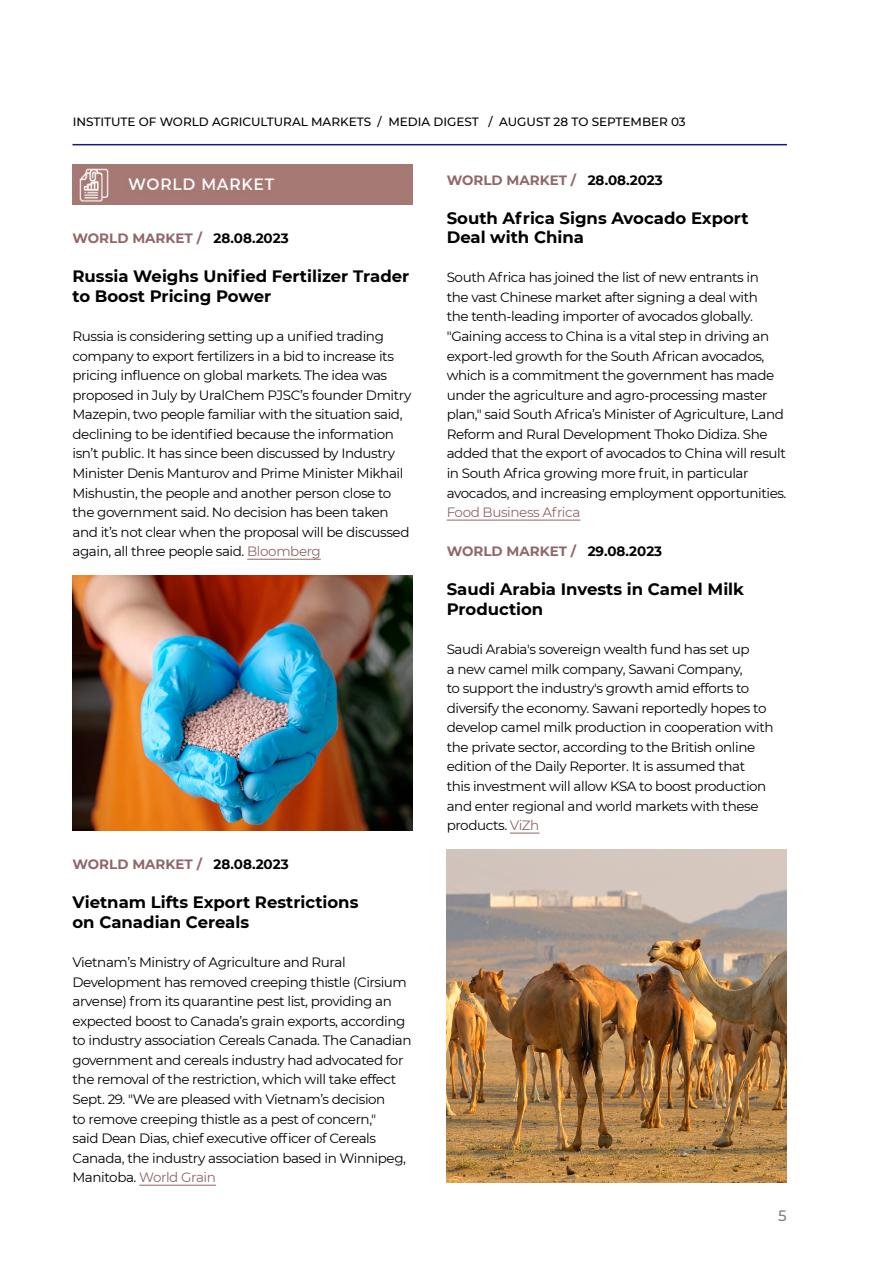
<style>
.page{position:relative;width:893px;height:1263px;background:#fff}
.page>*{position:absolute;margin:0;border:0;box-sizing:border-box;transform-origin:0 0}
.t1{font:700 16.5px/19.5px "Montserrat";color:#000}
.t2{font:500 15px "Montserrat";color:#817f7d}
.t3{font:13.5px/19.5px "Montserrat";letter-spacing:-.03em;color:#000}
.t4{font:700 13.5px "Montserrat";color:#916667}
.t5{font:13.5px "Montserrat";letter-spacing:-.03em;color:#916667}
.t6{font:500 12px "Montserrat";color:#000}
.s1{color:#000}
.s2{color:#916667}
</style>
<div class="page">
<hr style="left:72px;top:144px;width:715px;height:1px;background:#131a7d">
<hr style="left:247px;top:559px;width:74px;height:1px;background:#916667">
<hr style="left:139px;top:1185px;width:77px;height:1px;background:#916667">
<hr style="left:447px;top:520px;width:133px;height:1px;background:#916667">
<svg style="left:510px;top:833px;width:29px;height:1px"></svg>
<img style="left:72px;top:165px;width:340px;height:39px">
<img style="left:72px;top:576px;width:340px;height:254px">
<img style="left:447px;top:850px;width:340px;height:332px">
<p class="t6" style="left:73px;top:113px;width:615px">INSTITUTE OF WORLD AGRICULTURAL MARKETS / MEDIA DIGEST / AUGUST 28 TO SEPTEMBER 03</p>
<p class="t4" style="left:72px;top:229px;width:218px">WORLD MARKET / <span class="s1">28.08.2023</span></p>
<p class="t1" style="left:72px;top:266px;width:338px">Russia Weighs Unified Fertilizer Trader to Boost Pricing Power</p>
<p class="t3" style="left:72px;top:326px;width:340px">Russia is considering setting up a unified trading company to export fertilizers in a bid to increase its pricing influence on global markets. The idea was proposed in July by UralChem PJSC’s founder Dmitry Mazepin, two people familiar with the situation said, declining to be identified because the information isn’t public. It has since been discussed by Industry Minister Denis Manturov and Prime Minister Mikhail Mishustin, the people and another person close to the government said. No decision has been taken and it’s not clear when the proposal will be discussed again, all three people said. <span class="s2">Bloomberg</span></p>
<p class="t4" style="left:72px;top:855px;width:218px">WORLD MARKET / <span class="s1">28.08.2023</span></p>
<p class="t1" style="left:72px;top:892px;width:287px">Vietnam Lifts Export Restrictions on Canadian Cereals</p>
<p class="t3" style="left:72px;top:952px;width:341px">Vietnam’s Ministry of Agriculture and Rural Development has removed creeping thistle (Cirsium arvense) from its quarantine pest list, providing an expected boost to Canada’s grain exports, according to industry association Cereals Canada. The Canadian government and cereals industry had advocated for the removal of the restriction, which will take effect Sept. 29. "We are pleased with Vietnam’s decision<br>to remove creeping thistle as a pest of concern,"<br>said Dean Dias, chief executive officer of Cereals Canada, the industry association based in Winnipeg, Manitoba. <span class="s2">World Grain</span></p>
<p class="t4" style="left:447px;top:170px;width:218px">WORLD MARKET / <span class="s1">28.08.2023</span></p>
<p class="t1" style="left:447px;top:207px;width:303px">South Africa Signs Avocado Export<br>Deal with China</p>
<p class="t3" style="left:447px;top:267px;width:341px">South Africa has joined the list of new entrants in<br>the vast Chinese market after signing a deal with<br>the tenth-leading importer of avocados globally. "Gaining access to China is a vital step in driving an export-led growth for the South African avocados, which is a commitment the government has made under the agriculture and agro-processing master plan," said South Africa’s Minister of Agriculture, Land Reform and Rural Development Thoko Didiza. She added that the export of avocados to China will result in South Africa growing more fruit, in particular avocados, and increasing employment opportunities.</p>
<p class="t5" style="left:447px;top:503px;width:135px">Food Business Africa</p>
<p class="t4" style="left:447px;top:542px;width:217px">WORLD MARKET / <span class="s1">29.08.2023</span></p>
<p class="t1" style="left:447px;top:579px;width:299px">Saudi Arabia Invests in Camel Milk<br>Production</p>
<p class="t3" style="left:447px;top:639px;width:328px">Saudi Arabia's sovereign wealth fund has set up<br>a new camel milk company, Sawani Company,<br>to support the industry's growth amid efforts to diversify the economy. Sawani reportedly hopes to develop camel milk production in cooperation with the private sector, according to the British online edition of the Daily Reporter. It is assumed that<br>this investment will allow KSA to boost production and enter regional and world markets with these products. <span class="s2">ViZh</span></p>
<p class="t2" style="left:778px;top:1205px;width:10px">5</p>
</div>
